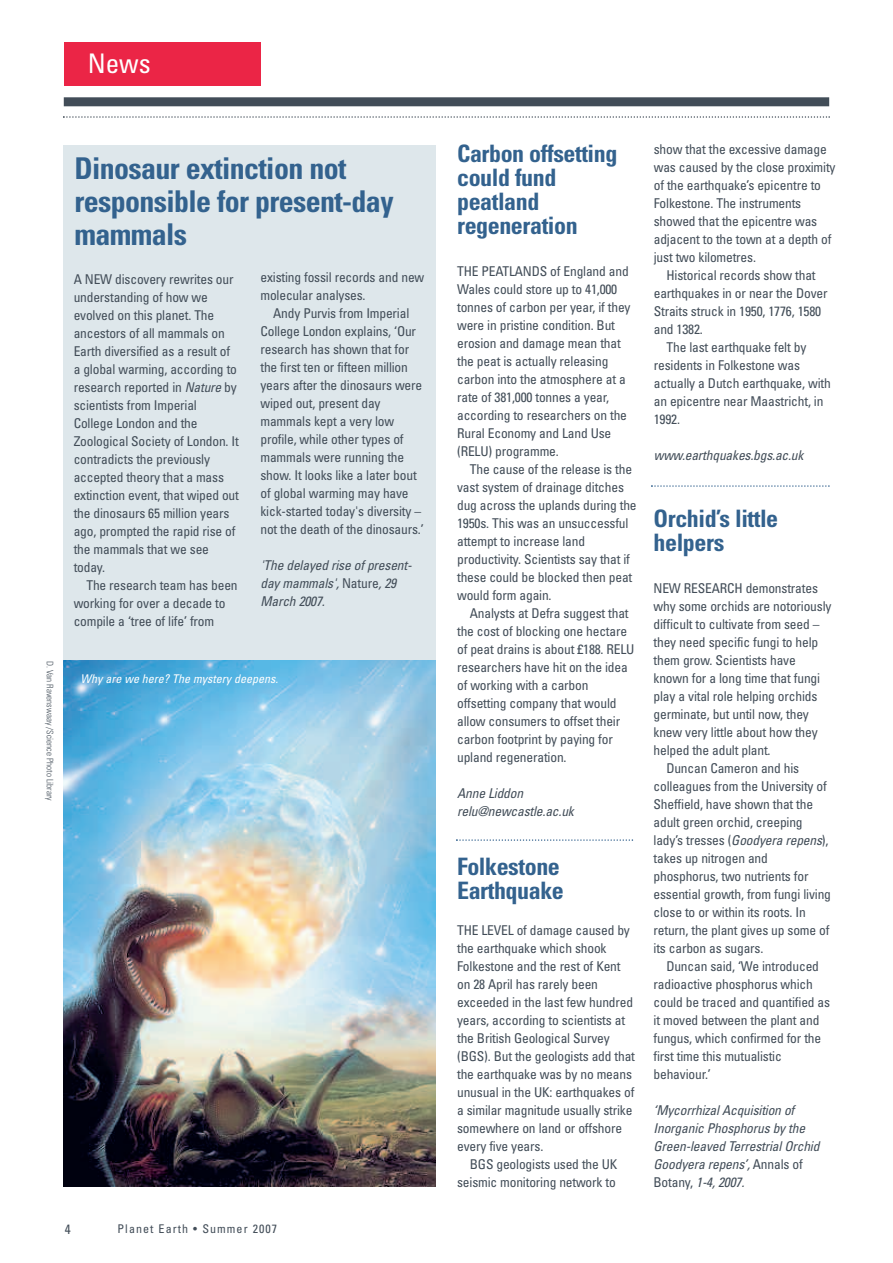
<style>
.page{position:relative;width:893px;height:1263px;background:#fff}
.page>*{position:absolute;margin:0;border:0;box-sizing:border-box;transform-origin:0 0}
.t1{font:700 condensed 30px/33px "Univers";letter-spacing:-.02em;color:#33628e}
.t2{font:condensed 27px "Univers";color:#fff}
.t3{font:700 condensed 24px/24px "Univers";letter-spacing:-.02em;color:#33628e}
.t4{font:condensed 13.5px/18px "Univers";letter-spacing:-.015em;color:#424d58}
.t5{font:italic condensed 13.5px/18px "Univers";letter-spacing:-.015em;color:#424d58}
.t6{font:italic condensed 12px "Univers";color:#fff}
.t7{font:condensed 12px "Univers";letter-spacing:.09em;color:#424d58}
.t8{font:300 condensed 9px "Univers";color:#424d58}
.s1{font-style:normal}
.s2{font-style:italic}
</style>
<div class="page">
<div style="left:64px;top:145px;width:372px;height:1041px;background:#dee7eb"></div>
<div style="left:64px;top:97px;width:765px;height:9px;background:#424d58"></div>
<svg style="left:63px;top:116px;width:767px;height:2px"></svg>
<div style="left:64px;top:42px;width:196px;height:43px;background:#eb2546"></div>
<svg style="left:456px;top:839px;width:177px;height:2px"></svg>
<svg style="left:651px;top:485px;width:179px;height:2px"></svg>
<img style="left:64px;top:660px;width:372px;height:526px">
<h2 class="t2" style="left:88px;top:53px;width:64px">News</h2>
<p class="t8" style="left:53px;top:661px;width:142px;rotate:90deg">D. Van Ravenswaay /Science Photo Library</p>
<h1 class="t1" style="left:75px;top:154px;width:321px">Dinosaur extinction not responsible for present-day mammals</h1>
<p class="t4" style="left:260px;top:269px;width:165px">existing fossil records and new molecular analyses.</p>
<p class="t4" style="left:260px;top:305px;width:165px;text-indent:13px">Andy Purvis from Imperial<br>College London explains, ‘Our research has shown that for the first ten or fifteen million years after the dinosaurs were wiped out, present day mammals kept a very low profile, while other types of mammals were running the show. It looks like a later bout of global warming may have kick-started today's diversity – not the death of the dinosaurs.’</p>
<p class="t5" style="left:260px;top:557px;width:153px">'The delayed rise of present&shy;day mammals', <span class="s1">Nature</span>, 29<br>March 2007.</p>
<p class="t4" style="left:74px;top:271px;width:167px">A NEW discovery rewrites our understanding of how we evolved on this planet. The ancestors of all mammals on<br>Earth diversified as a result of a global warming, according to research reported in <span class="s2">Nature</span> by scientists from Imperial<br>College London and the<br>Zoological Society of London. It contradicts the previously accepted theory that a mass extinction event, that wiped out the dinosaurs 65 million years ago, prompted the rapid rise of the mammals that we see today.</p>
<p class="t4" style="left:74px;top:577px;width:166px;text-indent:13px">The research team has been working for over a decade to compile a ‘tree of life’ from</p>
<p class="t6" style="left:81px;top:674px;width:199px">Why are we here? The mystery deepens.</p>
<p class="t4" style="left:65px;top:1221px;width:7px">4</p>
<p class="t7" style="left:118px;top:1224px;width:161px">Planet Earth • Summer 2007</p>
<h3 class="t3" style="left:457px;top:143px;width:162px">Carbon offsetting could fund peatland regeneration</h3>
<p class="t4" style="left:457px;top:263px;width:175px">THE PEATLANDS of England and<br>Wales could store up to 41,000 tonnes of carbon per year, if they were in pristine condition. But erosion and damage mean that the peat is actually releasing carbon into the atmosphere at a rate of 381,000 tonnes a year, according to researchers on the<br>Rural Economy and Land Use (RELU) programme.</p>
<p class="t4" style="left:457px;top:461px;width:181px;text-indent:13px">The cause of the release is the vast system of drainage ditches dug across the uplands during the<br>1950s. This was an unsuccessful attempt to increase land productivity. Scientists say that if these could be blocked then peat would form again.</p>
<p class="t4" style="left:457px;top:605px;width:179px;text-indent:13px">Analysts at Defra suggest that the cost of blocking one hectare of peat drains is about £188. RELU researchers have hit on the idea of working with a carbon offsetting company that would allow consumers to offset their carbon footprint by paying for upland regeneration.</p>
<p class="t5" style="left:457px;top:785px;width:118px">Anne Liddon relu@newcastle.ac.uk</p>
<h3 class="t3" style="left:457px;top:857px;width:108px">Folkestone<br>Earthquake</h3>
<p class="t4" style="left:457px;top:922px;width:179px">THE LEVEL of damage caused by the earthquake which shook<br>Folkestone and the rest of Kent on 28 April has rarely been exceeded in the last few hundred years, according to scientists at the British Geological Survey (BGS). But the geologists add that the earthquake was by no means unusual in the UK: earthquakes of a similar magnitude usually strike somewhere on land or offshore every five years.</p>
<p class="t4" style="left:457px;top:1156px;width:162px;text-align:right">BGS geologists used the UK seismic monitoring network to</p>
<p class="t4" style="left:654px;top:142px;width:183px">show that the excessive damage was caused by the close proximity of the earthquake’s epicentre to<br>Folkestone. The instruments showed that the epicentre was adjacent to the town at a depth of just two kilometres.</p>
<p class="t4" style="left:666px;top:268px;width:151px">Historical records show that</p>
<p class="t4" style="left:654px;top:286px;width:175px">earthquakes in or near the Dover</p>
<p class="t4" style="left:654px;top:304px;width:169px">Straits struck in 1950, 1776, 1580</p>
<p class="t4" style="left:654px;top:322px;width:51px">and 1382.</p>
<p class="t4" style="left:666px;top:340px;width:141px">The last earthquake felt by</p>
<p class="t4" style="left:654px;top:358px;width:148px">residents in Folkestone was</p>
<p class="t4" style="left:654px;top:376px;width:179px">actually a Dutch earthquake, with</p>
<p class="t4" style="left:654px;top:394px;width:171px">an epicentre near Maastricht, in</p>
<p class="t4" style="left:654px;top:412px;width:28px">1992.</p>
<p class="t5" style="left:654px;top:448px;width:151px">www.earthquakes.bgs.ac.uk</p>
<h3 class="t3" style="left:654px;top:508px;width:126px">Orchid’s little helpers</h3>
<p class="t4" style="left:654px;top:580px;width:166px">NEW RESEARCH demonstrates</p>
<p class="t4" style="left:654px;top:598px;width:179px">why some orchids are notoriously</p>
<p class="t4" style="left:654px;top:616px;width:167px">difficult to cultivate from seed –</p>
<p class="t4" style="left:654px;top:634px;width:166px">they need specific fungi to help</p>
<p class="t4" style="left:654px;top:652px;width:144px">them grow. Scientists have</p>
<p class="t4" style="left:654px;top:670px;width:168px">known for a long time that fungi</p>
<p class="t4" style="left:654px;top:688px;width:165px">play a vital role helping orchids</p>
<p class="t4" style="left:654px;top:706px;width:157px">germinate, but until now, they</p>
<p class="t4" style="left:654px;top:724px;width:166px">knew very little about how they</p>
<p class="t4" style="left:654px;top:742px;width:119px">helped the adult plant.</p>
<p class="t4" style="left:666px;top:760px;width:134px">Duncan Cameron and his</p>
<p class="t4" style="left:654px;top:778px;width:175px">colleagues from the University of</p>
<p class="t4" style="left:654px;top:796px;width:161px">Sheffield, have shown that the</p>
<p class="t4" style="left:654px;top:814px;width:151px">adult green orchid, creeping</p>
<p class="t4" style="left:654px;top:832px;width:176px">lady’s tresses (<span class="s2">Goodyera repens</span>),</p>
<p class="t4" style="left:654px;top:850px;width:116px">takes up nitrogen and</p>
<p class="t4" style="left:654px;top:868px;width:156px">phosphorus, two nutrients for</p>
<p class="t4" style="left:654px;top:886px;width:179px">essential growth, from fungi living</p>
<p class="t4" style="left:654px;top:904px;width:154px">close to or within its roots. In</p>
<p class="t4" style="left:654px;top:922px;width:177px">return, the plant gives up some of</p>
<p class="t4" style="left:654px;top:940px;width:111px">its carbon as sugars.</p>
<p class="t4" style="left:666px;top:958px;width:154px">Duncan said, ‘We introduced</p>
<p class="t4" style="left:654px;top:976px;width:161px">radioactive phosphorus which</p>
<p class="t4" style="left:654px;top:994px;width:178px">could be traced and quantified as</p>
<p class="t4" style="left:654px;top:1012px;width:167px">it moved between the plant and</p>
<p class="t4" style="left:654px;top:1030px;width:169px">fungus, which confirmed for the</p>
<p class="t4" style="left:654px;top:1048px;width:130px">first time this mutualistic</p>
<p class="t4" style="left:654px;top:1066px;width:59px">behaviour.’</p>
<p class="t5" style="left:654px;top:1102px;width:167px">‘Mycorrhizal Acquisition of<br>Inorganic Phosphorus by the<br>Green-leaved Terrestrial Orchid<br>Goodyera repens’, <span class="s1">Annals of<br>Botany,</span> 1-4, 2007.</p>
</div>
